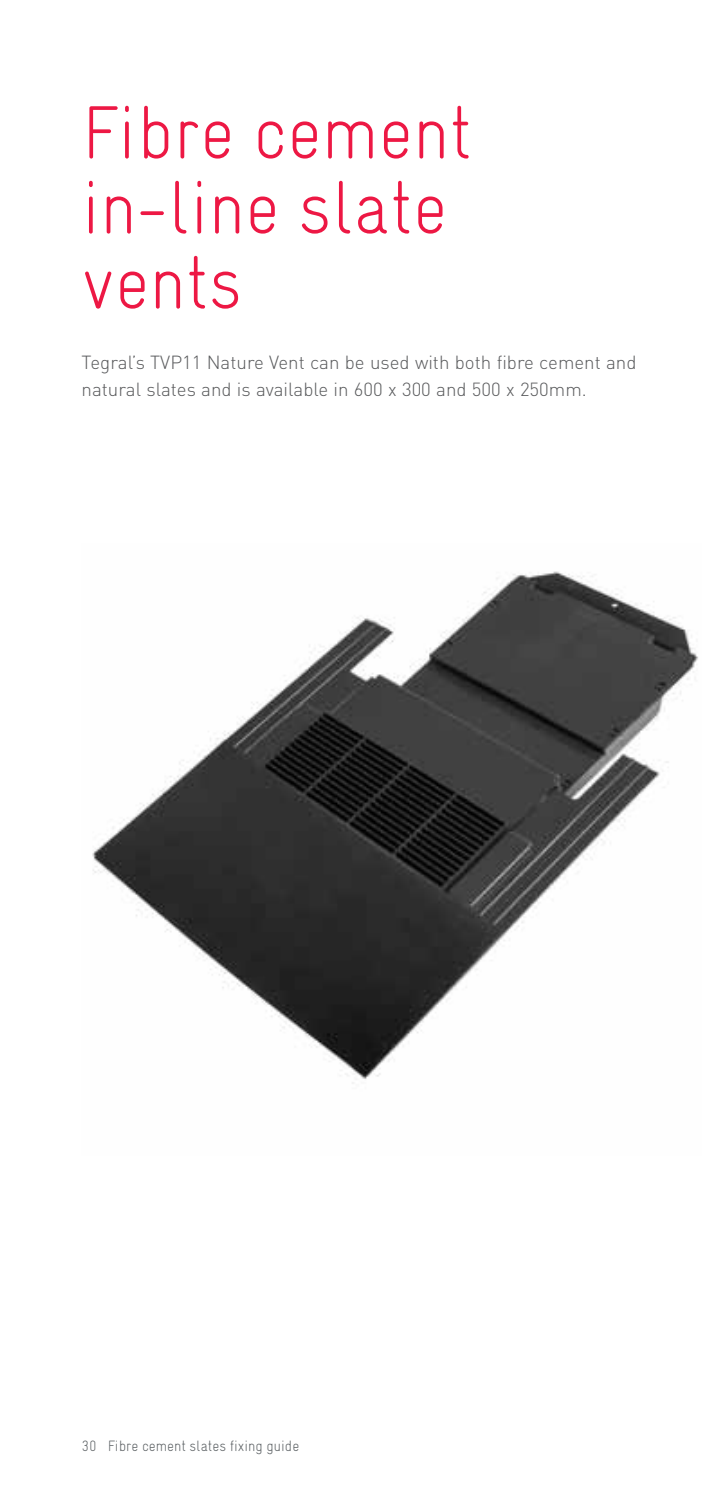
<style>
.page{position:relative;width:702px;height:1489px;background:#fff}
.page>*{position:absolute;margin:0;border:0;box-sizing:border-box;transform-origin:0 0}
.t1{font:300 75px/75px "Gravur Condensed";color:#ed1844}
.t2{font:300 18.75px/27.5px "DIN Pro";color:#58595b}
.t3{font:300 15px "Gravur Condensed";color:#5b6063}
</style>
<div class="page">
<img style="left:92px;top:571px;width:606px;height:513px">
<h1 class="t1" style="left:81px;top:95px;width:392px">Fibre cement in-line slate vents</h1>
<p class="t2" style="left:81px;top:347px;width:556px">Tegral’s TVP11 Nature Vent can be used with both fibre cement and natural slates and is available in 600 x 300 and 500 x 250mm.</p>
<p class="t3" style="left:81px;top:1437px;width:219px">30 Fibre cement slates fixing guide</p>
</div>
